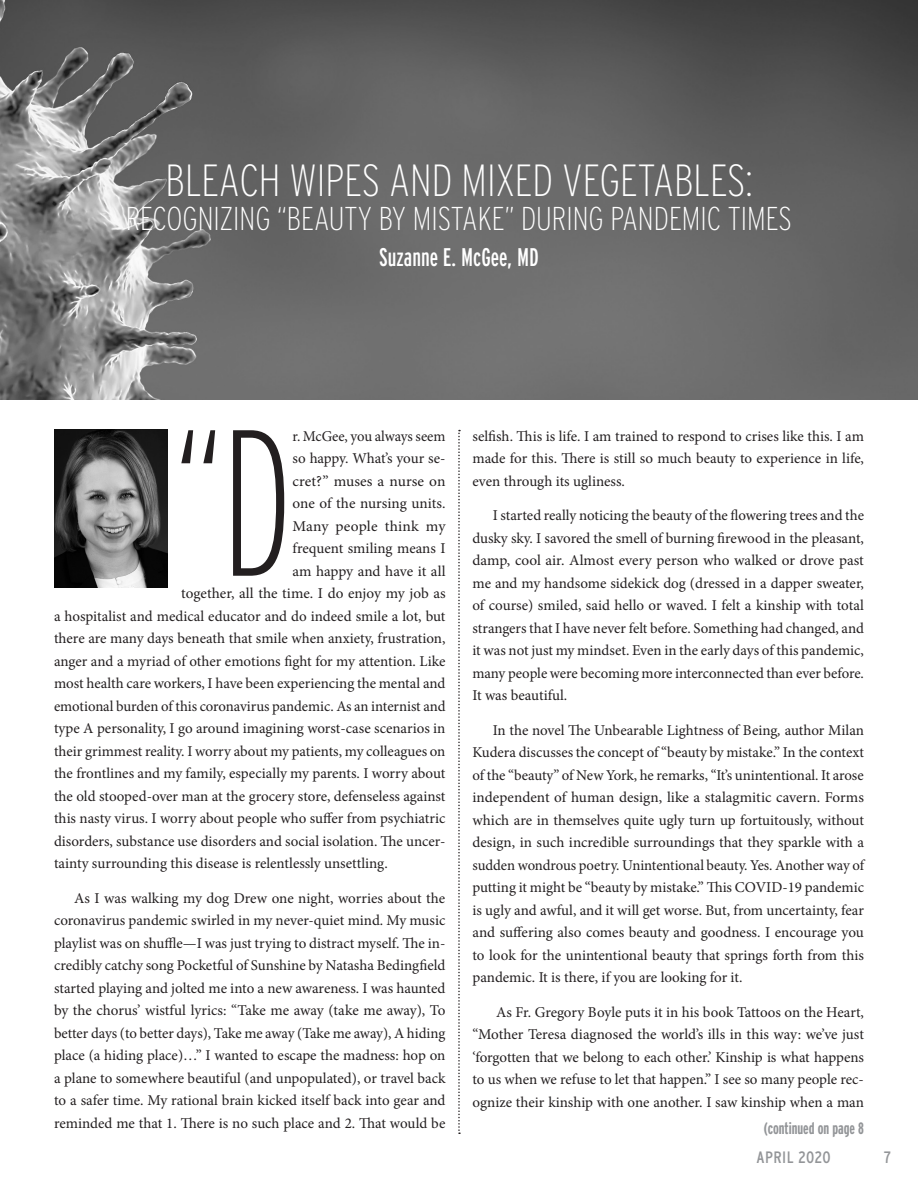
<style>
.page{position:relative;width:918px;height:1188px;background:#fff}
.page>*{position:absolute;margin:0;border:0;box-sizing:border-box;transform-origin:0 0}
.t1{font:207.9px "Interstate Extra Light Comp";color:#231f20}
.t2{font:200 condensed 45px "Interstate";color:#fff}
.t3{font:200 condensed 33px "Interstate";color:#fff}
.t4{font:25.5px "Interstate Regular Comp";color:#fff}
.t5{font:16.5px "Interstate Bold Comp";color:#939598}
.t6{font:condensed 16.5px "Interstate";letter-spacing:.025em;color:#939598}
.t7{font:15px/22.5px "Minion Pro";color:#231f20;text-align:justify}
.s1{font-style:italic}
</style>
<div class="page">
<img style="left:0;top:0;width:918px;height:400px">
<svg style="left:458px;top:430px;width:2px;height:704px"></svg>
<img style="left:54px;top:430px;width:114px;height:157px">
<p class="t2" style="left:166px;top:155px;width:588px">BLEACH WIPES AND MIXED VEGETABLES:</p>
<p class="t3" style="left:126px;top:201px;width:668px">RECOGNIZING “BEAUTY BY MISTAKE” DURING PANDEMIC TIMES</p>
<p class="t4" style="left:379px;top:243px;width:161px">Suzanne E. McGee, MD</p>
<p class="t1" style="left:175px;top:386px;width:119px">“D</p>
<p class="t7" style="left:293px;top:425px;width:154px">r. McGee, you always seem</p>
<p class="t7" style="left:293px;top:447px;width:154px">so happy. What’s your se-</p>
<p class="t7" style="left:293px;top:470px;width:154px">cret?” muses a nurse on</p>
<p class="t7" style="left:293px;top:492px;width:155px">one of the nursing units.</p>
<p class="t7" style="left:293px;top:515px;width:154px">Many people think my</p>
<p class="t7" style="left:293px;top:537px;width:154px">frequent smiling means I</p>
<p class="t7" style="left:293px;top:560px;width:154px">am happy and have it all</p>
<p class="t7" style="left:181px;top:582px;width:266px">together, all the time. I do enjoy my job as</p>
<p class="t7" style="left:54px;top:605px;width:393px">a hospitalist and medical educator and do indeed smile a lot, but</p>
<p class="t7" style="left:54px;top:627px;width:393px">there are many days beneath that smile when anxiety, frustration,</p>
<p class="t7" style="left:54px;top:650px;width:393px">anger and a myriad of other emotions fight for my attention. Like</p>
<p class="t7" style="left:54px;top:672px;width:393px">most health care workers, I have been experiencing the mental and</p>
<p class="t7" style="left:54px;top:695px;width:393px">emotional burden of this coronavirus pandemic. As an internist and</p>
<p class="t7" style="left:54px;top:717px;width:393px">type A personality, I go around imagining worst-case scenarios in</p>
<p class="t7" style="left:54px;top:740px;width:393px">their grimmest reality. I worry about my patients, my colleagues on</p>
<p class="t7" style="left:54px;top:762px;width:393px">the frontlines and my family, especially my parents. I worry about</p>
<p class="t7" style="left:54px;top:785px;width:393px">the old stooped-over man at the grocery store, defenseless against</p>
<p class="t7" style="left:54px;top:807px;width:393px">this nasty virus. I worry about people who suffer from psychiatric</p>
<p class="t7" style="left:54px;top:830px;width:393px">disorders, substance use disorders and social isolation. The uncer-</p>
<p class="t7" style="left:54px;top:852px;width:335px">tainty surrounding this disease is relentlessly unsettling.</p>
<p class="t7" style="left:54px;top:887px;width:393px;text-indent:20px">As I was walking my dog Drew one night, worries about the coronavirus pandemic swirled in my never-quiet mind. My music playlist was on shuffle—I was just trying to distract myself. The in&shy;credibly catchy song Pocketful of Sunshine by Natasha Bedingfield started playing and jolted me into a new awareness. I was haunted by the chorus’ wistful lyrics: “Take me away (take me away), To better days (to better days), Take me away (Take me away), A hiding place (a hiding place)…” I wanted to escape the madness: hop on a plane to somewhere beautiful (and unpopulated), or travel back to a safer time. My rational brain kicked itself back into gear and reminded me that 1. There is no such place and 2. That would be</p>
<p class="t7" style="left:472px;top:425px;width:393px">selfish. This is life. I am trained to respond to crises like this. I am made for this. There is still so much beauty to experience in life, even through its ugliness.</p>
<p class="t7" style="left:472px;top:504px;width:393px;text-indent:20px">I started really noticing the beauty of the flowering trees and the dusky sky. I savored the smell of burning firewood in the pleasant, damp, cool air. Almost every person who walked or drove past me and my handsome sidekick dog (dressed in a dapper sweater, of course) smiled, said hello or waved. I felt a kinship with total strangers that I have never felt before. Something had changed, and it was not just my mindset. Even in the early days of this pandemic, many people were becoming more interconnected than ever before.<br>It was beautiful.</p>
<p class="t7" style="left:472px;top:719px;width:393px;text-indent:20px">In the novel The Unbearable Lightness of Being<span class="s1">,</span> author Milan Kudera discusses the concept of “beauty by mistake.” In the context of the “beauty” of New York, he remarks, “It’s unintentional. It arose independent of human design, like a stalagmitic cavern. Forms which are in themselves quite ugly turn up fortuitously, without design, in such incredible surroundings that they sparkle with a sudden wondrous poetry. Unintentional beauty. Yes. Another way of putting it might be “beauty by mistake.” This COVID-19 pandemic is ugly and awful, and it will get worse. But, from uncertainty, fear and suffering also comes beauty and goodness. I encourage you to look for the unintentional beauty that springs forth from this pandemic. It is there, if you are looking for it.</p>
<p class="t7" style="left:472px;top:1001px;width:393px;text-indent:24px">As Fr. Gregory Boyle puts it in his book Tattoos on the Heart, “Mother Teresa diagnosed the world’s ills in this way: we’ve just ‘forgotten that we belong to each other.’ Kinship is what happens to us when we refuse to let that happen.” I see so many people rec&shy;ognize their kinship with one another. I saw kinship when a man</p>
<p class="t5" style="left:764px;top:1119px;width:102px">(continued on page 8</p>
<p class="t6" style="left:757px;top:1148px;width:76px">APRIL 2020</p>
<p class="t6" style="left:884px;top:1148px;width:9px">7</p>
</div>
